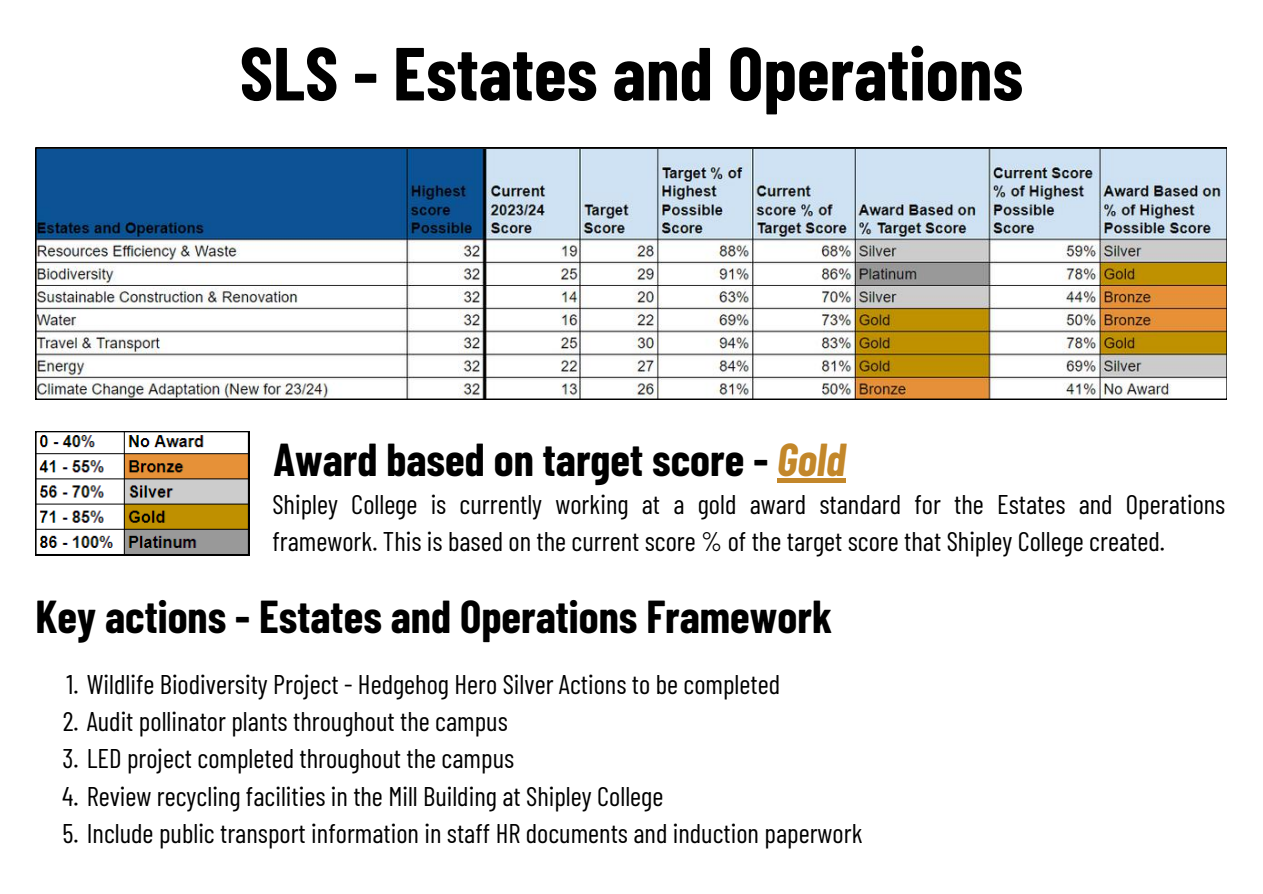
<style>
.page{position:relative;width:1263px;height:894px;background:#fff}
.page>*{position:absolute;margin:0;border:0;box-sizing:border-box;transform-origin:0 0}
.t1{font:700 75px "Barlow Condensed";color:#000}
.t2{font:700 45px "Barlow Condensed";color:#000}
.t3{font:27px/37.2px "Barlow Condensed";color:#000}
.s1{font-style:italic;color:#c3872a}
</style>
<div class="page">
<img style="left:1014px;top:399px;width:78px;height:1px">
<img style="left:676px;top:147px;width:82px;height:1px">
<img style="left:35px;top:148px;width:1192px;height:251px">
<img style="left:35px;top:431px;width:214px;height:125px">
<div style="left:777px;top:478px;width:68px;height:5px;background:#c3872a"></div>
<h1 class="t1" style="left:240px;top:25px;width:785px">SLS - Estates and Operations</h1>
<h2 class="t2" style="left:274px;top:431px;width:573px">Award based on target score - <span class="s1">Gold</span></h2>
<p class="t3" style="left:272px;top:484px;width:954px">Shipley College is currently working at a gold award standard for the Estates and Operations framework. This is based on the current score % of the target score that Shipley College created.</p>
<h2 class="t2" style="left:35px;top:587px;width:798px">Key actions - Estates and Operations Framework</h2>
<p class="t3" style="left:67px;top:664px;width:715px">1. Wildlife Biodiversity Project - Hedgehog Hero Silver Actions to be completed</p>
<p class="t3" style="left:63px;top:701px;width:447px">2. Audit pollinator plants throughout the campus</p>
<p class="t3" style="left:63px;top:738px;width:453px">3. LED project completed throughout the campus</p>
<p class="t3" style="left:62px;top:775px;width:602px">4. Review recycling facilities in the Mill Building at Shipley College</p>
<p class="t3" style="left:62px;top:813px;width:802px">5. Include public transport information in staff HR documents and induction paperwork</p>
</div>
